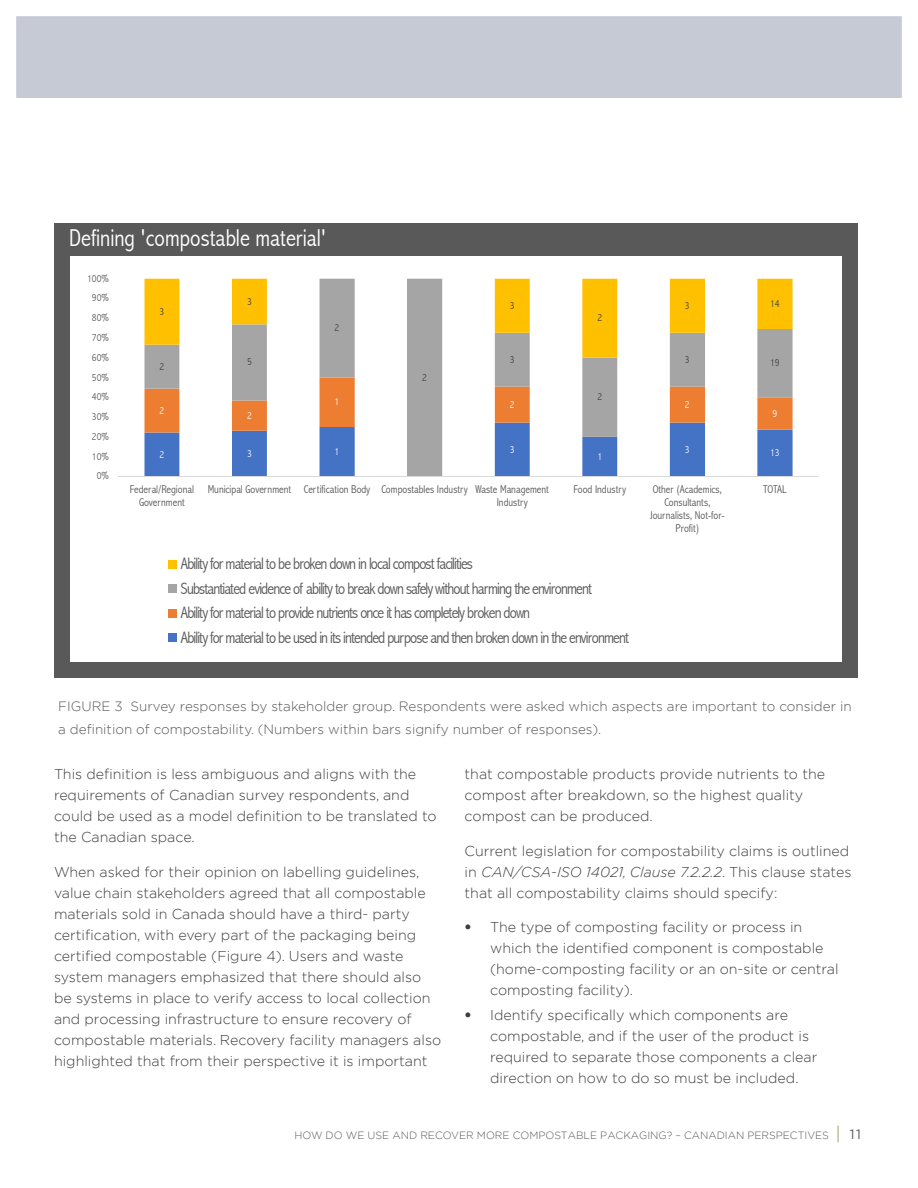
<style>
.page{position:relative;width:918px;height:1188px;background:#fff}
.page>*{position:absolute;margin:0;border:0;box-sizing:border-box;transform-origin:0 0}
.t1{font:300 condensed 24.45px "Abadi";color:#fff}
.t2{font:300 condensed 16.5px/24.5px "Abadi";letter-spacing:-.055em;color:#595959}
.bulk{font:300 14.25px/21px "Gotham";color:#3e3e3f}
.t3{font:300 13.5px/22.5px "Gotham";color:#57585a}
.t4{font:300 condensed 11.4px/13px "Abadi";color:#595959;text-align:center}
.t5{font:300 10.5px "Gotham";color:#57585a}
.t6{font:300 condensed 10.5px "Abadi";color:#595959}
.t7{font:300 condensed 10.5px "Abadi";color:#404040}
.t8{font:300 condensed 10.5px "Abadi";color:#fff}
.s1{font-style:italic}
.s2{font-weight:900}
.s3{font-weight:400;font-size:18px;color:#a8b980}
.s4{font-weight:400;font-size:13.5px}
</style>
<div class="page">
<div style="left:54px;top:223px;width:803px;height:455px;background:#595959"></div>
<div style="left:70px;top:256px;width:772px;height:405px;background:#fff"></div>
<svg style="left:144px;top:358px;width:649px;height:118px"></svg>
<svg style="left:144px;top:279px;width:649px;height:79px"></svg>
<hr style="left:118px;top:476px;width:701px;height:1px;background:#d9d9d9">
<div style="left:169px;top:560px;width:8px;height:9px;background:#ffc000"></div>
<div style="left:169px;top:585px;width:8px;height:8px;background:#a5a5a5"></div>
<div style="left:169px;top:609px;width:8px;height:9px;background:#ed7d31"></div>
<div style="left:169px;top:633px;width:8px;height:9px;background:#4472c4"></div>
<div style="left:0;top:0;width:918px;height:97px;background:#c6cad5"></div>
<div style="left:0;top:0;width:918px;height:1188px;border:16px solid #fff"></div>
<p class="t1" style="left:69px;top:224px;width:258px">Defining 'compostable material'</p>
<p class="t6" style="left:87px;top:272px;width:23px">100%</p>
<p class="t6" style="left:92px;top:292px;width:18px">90%</p>
<p class="t6" style="left:92px;top:312px;width:18px">80%</p>
<p class="t6" style="left:92px;top:331px;width:18px">70%</p>
<p class="t6" style="left:92px;top:351px;width:18px">60%</p>
<p class="t6" style="left:92px;top:371px;width:18px">50%</p>
<p class="t6" style="left:92px;top:391px;width:18px">40%</p>
<p class="t6" style="left:92px;top:411px;width:18px">30%</p>
<p class="t6" style="left:92px;top:430px;width:18px">20%</p>
<p class="t6" style="left:92px;top:450px;width:18px">10%</p>
<p class="t6" style="left:97px;top:470px;width:14px">0%</p>
<p class="t7" style="left:159px;top:305px;width:6px">3</p>
<p class="t7" style="left:247px;top:295px;width:6px">3</p>
<p class="t7" style="left:510px;top:299px;width:6px">3</p>
<p class="t7" style="left:597px;top:312px;width:6px">2</p>
<p class="t7" style="left:685px;top:299px;width:6px">3</p>
<p class="t7" style="left:770px;top:297px;width:11px">14</p>
<p class="t7" style="left:335px;top:322px;width:6px">2</p>
<p class="t7" style="left:159px;top:360px;width:6px">2</p>
<p class="t7" style="left:247px;top:356px;width:6px">5</p>
<p class="t7" style="left:510px;top:353px;width:6px">3</p>
<p class="t7" style="left:685px;top:353px;width:6px">3</p>
<p class="t7" style="left:770px;top:357px;width:11px">19</p>
<p class="t7" style="left:422px;top:371px;width:6px">2</p>
<p class="t8" style="left:159px;top:404px;width:6px">2</p>
<p class="t8" style="left:247px;top:409px;width:6px">2</p>
<p class="t7" style="left:597px;top:391px;width:6px">2</p>
<p class="t8" style="left:335px;top:396px;width:6px">1</p>
<p class="t8" style="left:510px;top:398px;width:6px">2</p>
<p class="t8" style="left:685px;top:398px;width:6px">2</p>
<p class="t8" style="left:773px;top:407px;width:6px">9</p>
<p class="t8" style="left:159px;top:448px;width:6px">2</p>
<p class="t8" style="left:247px;top:447px;width:6px">3</p>
<p class="t8" style="left:335px;top:445px;width:6px">1</p>
<p class="t8" style="left:510px;top:443px;width:6px">3</p>
<p class="t8" style="left:597px;top:450px;width:6px">1</p>
<p class="t8" style="left:685px;top:443px;width:6px">3</p>
<p class="t8" style="left:770px;top:447px;width:11px">13</p>
<p class="t4" style="left:130px;top:483px;width:66px">Federal/Regional<br>Government</p>
<p class="t4" style="left:497px;top:483px;width:54px;text-align:left;text-indent:-289px">Municipal Government Certification Body Compostables Industry Waste Management<br>Industry</p>
<p class="t4" style="left:574px;top:483px;width:54px">Food Industry</p>
<p class="t4" style="left:650px;top:483px;width:76px">Other (Academics,<br>Consultants,<br>Journalists, Not-for-<br>Profit)</p>
<p class="t4" style="left:763px;top:483px;width:25px">TOTAL</p>
<p class="t2" style="left:181px;top:552px;width:450px">Ability for material to be broken down in local compost facilities<br>Substantiated evidence of ability to break down safely without harming the environment<br>Ability for material to provide nutrients once it has completely broken down<br>Ability for material to be used in its intended purpose and then broken down in the environment</p>
<p class="t3" style="left:58px;top:695px;width:795px">FIGURE 3 Survey responses by stakeholder group. Respondents were asked which aspects are important to consider in a definition of compostability. (Numbers within bars signify number of responses).</p>
<p class="bulk" style="left:54px;top:763px;width:384px">This definition is less ambiguous and aligns with the requirements of Canadian survey respondents, and could be used as a model definition to be translated to the Canadian space.</p>
<p class="bulk" style="left:54px;top:861px;width:389px">When asked for their opinion on labelling guidelines, value chain stakeholders agreed that all compostable materials sold in Canada should have a third- party certification, with every part of the packaging being certified compostable (Figure 4). Users and waste system managers emphasized that there should also be systems in place to verify access to local collection and processing infrastructure to ensure recovery of compostable materials. Recovery facility managers also highlighted that from their perspective it is important</p>
<p class="bulk" style="left:465px;top:763px;width:362px">that compostable products provide nutrients to the compost after breakdown, so the highest quality compost can be produced.</p>
<p class="bulk" style="left:465px;top:840px;width:388px">Current legislation for compostability claims is outlined in <span class="s1">CAN/CSA-ISO 14021, Clause 7.2.2.2</span>. This clause states that all compostability claims should specify:</p>
<p class="bulk" style="left:490px;top:916px;width:350px;text-indent:-26px"><span class="s2">•</span> The type of composting facility or process in which the identified component is compostable (home-composting facility or an on-site or central composting facility).</p>
<p class="bulk" style="left:490px;top:1004px;width:329px;text-indent:-26px"><span class="s2">•</span> Identify specifically which components are compostable, and if the user of the product is required to separate those components a clear direction on how to do so must be included.</p>
<p class="t5" style="left:295px;top:1128px;width:568px">HOW DO WE USE AND RECOVER MORE COMPOSTABLE PACKAGING? – CANADIAN PERSPECTIVES <span class="s3">|</span> <span class="s4">11</span></p>
</div>
